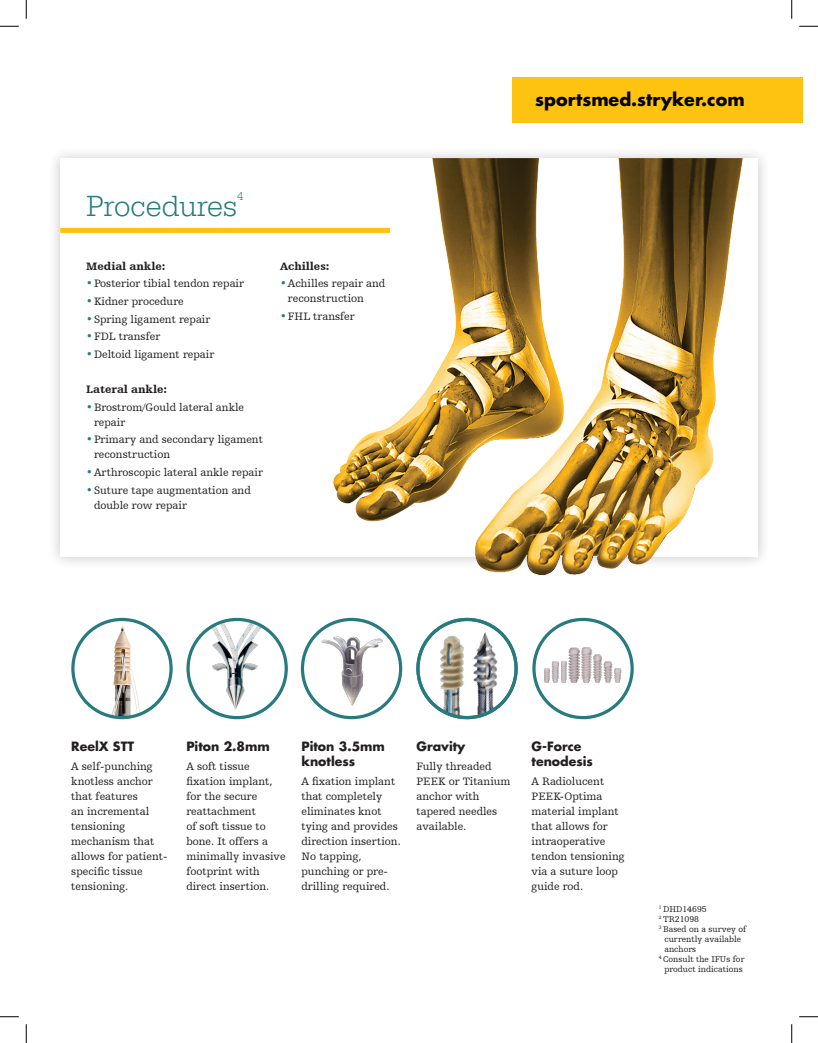
<style>
.page{position:relative;width:818px;height:1043px;background:#fff}
.page>*{position:absolute;margin:0;border:0;box-sizing:border-box;transform-origin:0 0}
.Body_Copy{font:30px "URW Egyptienne T Ligh";color:#277a7f}
.Body_Copy-2{font:700 17.5px "Futura For Stryker";color:#040503}
.Body_Copy-3{font:700 12.5px/15px "Futura For Stryker";color:#231f20}
.Body_Copy-4{font:11.62px "URW Egyptienne T Ligh";color:#277a7f}
.Body_Copy-5{font:11.25px/15px "Humanist Slabserif 712 BT";color:#231f20}
.Body_Copy-6{font:900 11.25px "Humanist Slabserif 712 BT";color:#231f20}
.Body_Copy-7{font:8.75px/10px "Humanist Slabserif 712 BT";color:#231f20}
.s1{color:#277a7f}
</style>
<div class="page">
<div style="left:48px;top:146px;width:722px;height:424px;background:#231f20;opacity:.25"></div>
<div style="left:60px;top:159px;width:697px;height:398px;background:#fff"></div>
<img style="left:288px;top:159px;width:470px;height:417px">
<div style="left:60px;top:228px;width:330px;height:5px;background:#fec210"></div>
<img style="left:73px;top:619px;width:98px;height:98px;border-radius:49px">
<div style="left:71px;top:618px;width:102px;height:101px;border:3px solid #277a7f;border-radius:50%"></div>
<img style="left:188px;top:619px;width:98px;height:98px;border-radius:49px">
<div style="left:186px;top:618px;width:102px;height:101px;border:3px solid #277a7f;border-radius:50%"></div>
<svg style="left:302px;top:619px;width:98px;height:98px"></svg>
<img style="left:319px;top:629px;width:65px;height:79px">
<div style="left:301px;top:618px;width:101px;height:101px;border:3px solid #277a7f;border-radius:50%"></div>
<img style="left:542px;top:638px;width:81px;height:45px">
<div style="left:532px;top:618px;width:101px;height:101px;border:3px solid #277a7f;border-radius:50%"></div>
<svg style="left:416px;top:617px;width:102px;height:103px"></svg>
<div style="left:512px;top:78px;width:290px;height:45px;background:#fec210"></div>
<svg style="left:0;top:25px;width:19px;height:2px"></svg>
<svg style="left:799px;top:25px;width:19px;height:2px"></svg>
<svg style="left:0;top:1016px;width:19px;height:1px"></svg>
<svg style="left:799px;top:1016px;width:19px;height:1px"></svg>
<svg style="left:25px;top:0;width:2px;height:19px"></svg>
<svg style="left:25px;top:1024px;width:2px;height:18px"></svg>
<svg style="left:791px;top:0;width:1px;height:19px"></svg>
<svg style="left:791px;top:1024px;width:1px;height:18px"></svg>
<p class="Body_Copy-4" style="left:237px;top:189px;width:8px">4</p>
<p class="Body_Copy" style="left:86px;top:189px;width:152px">Procedures</p>
<p class="Body_Copy-6" style="left:86px;top:259px;width:81px">Medial ankle:</p>
<p class="Body_Copy-5" style="left:86px;top:276px;width:159px"><span class="s1">•</span>Posterior tibial tendon repair</p>
<p class="Body_Copy-5" style="left:86px;top:293px;width:99px"><span class="s1">•</span>Kidner procedure</p>
<p class="Body_Copy-5" style="left:86px;top:311px;width:125px"><span class="s1">•</span>Spring ligament repair</p>
<p class="Body_Copy-5" style="left:86px;top:329px;width:75px"><span class="s1">•</span>FDL transfer</p>
<p class="Body_Copy-5" style="left:86px;top:346px;width:129px"><span class="s1">•</span>Deltoid ligament repair</p>
<p class="Body_Copy-6" style="left:86px;top:382px;width:82px">Lateral ankle:</p>
<p class="Body_Copy-5" style="left:94px;top:399px;width:152px;text-indent:-8px"><span class="s1">•</span>Brostrom/Gould lateral ankle repair</p>
<p class="Body_Copy-5" style="left:94px;top:432px;width:170px;text-indent:-8px"><span class="s1">•</span>Primary and secondary ligament reconstruction</p>
<p class="Body_Copy-5" style="left:86px;top:464px;width:178px"><span class="s1">•</span>Arthroscopic lateral ankle repair</p>
<p class="Body_Copy-5" style="left:94px;top:482px;width:158px;text-indent:-8px"><span class="s1">•</span>Suture tape augmentation and double row repair</p>
<p class="Body_Copy-6" style="left:280px;top:259px;width:51px">Achilles:</p>
<p class="Body_Copy-5" style="left:288px;top:276px;width:99px;text-indent:-8px"><span class="s1">•</span>Achilles repair and reconstruction</p>
<p class="Body_Copy-5" style="left:280px;top:308px;width:76px"><span class="s1">•</span>FHL transfer</p>
<p class="Body_Copy-2" style="left:535px;top:88px;width:211px">sportsmed.stryker.com</p>
<p class="Body_Copy-3" style="left:71px;top:738px;width:64px">ReelX STT</p>
<p class="Body_Copy-5" style="left:71px;top:758px;width:98px">A self-punching knotless anchor that features<br>an incremental tensioning mechanism that allows for patient&shy;specific tissue tensioning.</p>
<p class="Body_Copy-3" style="left:186px;top:738px;width:85px">Piton 2.8mm</p>
<p class="Body_Copy-5" style="left:186px;top:758px;width:101px">A soft tissue fixation implant, for the secure reattachment<br>of soft tissue to bone. It offers a minimally invasive footprint with direct insertion.</p>
<p class="Body_Copy-3" style="left:301px;top:738px;width:85px">Piton 3.5mm knotless</p>
<p class="Body_Copy-5" style="left:301px;top:773px;width:101px">A fixation implant that completely eliminates knot tying and provides direction insertion.<br>No tapping, punching or pre&shy;drilling required.</p>
<p class="Body_Copy-3" style="left:416px;top:738px;width:50px">Gravity</p>
<p class="Body_Copy-5" style="left:416px;top:758px;width:96px">Fully threaded<br>PEEK or Titanium anchor with tapered needles available.</p>
<p class="Body_Copy-3" style="left:531px;top:738px;width:63px">G-Force tenodesis</p>
<p class="Body_Copy-5" style="left:531px;top:773px;width:94px">A Radiolucent<br>PEEK-Optima material implant that allows for intraoperative tendon tensioning via a suture loop guide rod.</p>
<p class="Body_Copy-7" style="left:658px;top:904px;width:49px"><sup>1</sup> DHD14695</p>
<p class="Body_Copy-7" style="left:658px;top:914px;width:42px"><sup>2</sup> TR21098</p>
<p class="Body_Copy-7" style="left:664px;top:924px;width:83px;text-indent:-6px"><sup>3</sup> Based on a survey of currently available anchors</p>
<p class="Body_Copy-7" style="left:658px;top:954px;width:87px;text-align:center"><sup>4</sup> Consult the IFUs for product indications</p>
</div>
